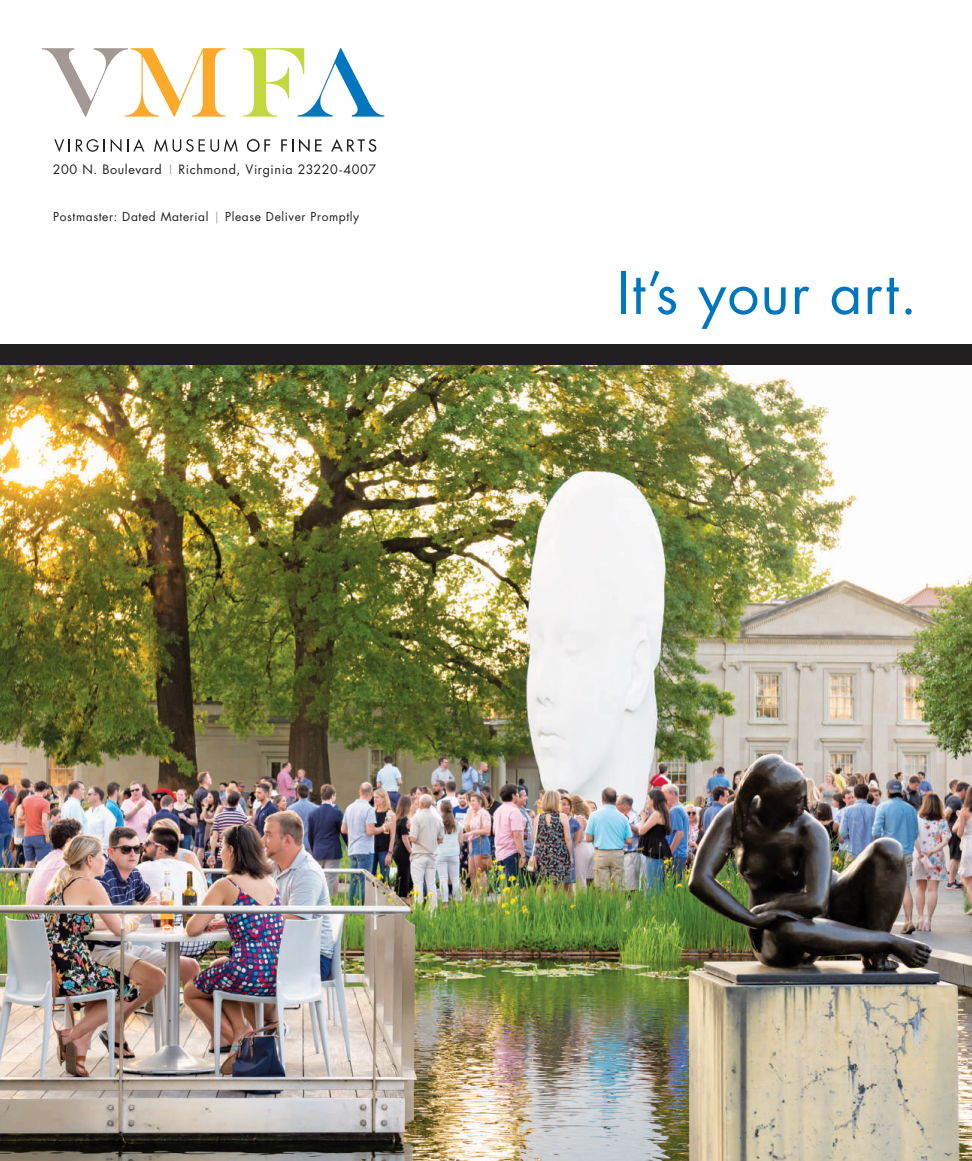
<style>
.page{position:relative;width:972px;height:1161px;background:#fff}
.page>*{position:absolute;margin:0;border:0;box-sizing:border-box;transform-origin:0 0}
.t1{font:56.7px "Futura";letter-spacing:.02em;color:#0076be}
.t2{font:12.6px "Futura Std";letter-spacing:.045em;color:#231f20}
.t3{font:12px "Futura Std";letter-spacing:.05em;color:#231f20}
.s1{color:#a8a9ad}
</style>
<div class="page">
<svg style="left:54px;top:139px;width:16px;height:13px"></svg>
<svg style="left:76px;top:139px;width:29px;height:13px"></svg>
<svg style="left:111px;top:139px;width:33px;height:13px"></svg>
<svg style="left:154px;top:139px;width:84px;height:13px"></svg>
<svg style="left:247px;top:139px;width:23px;height:13px"></svg>
<svg style="left:281px;top:139px;width:41px;height:13px"></svg>
<svg style="left:331px;top:139px;width:45px;height:13px"></svg>
<svg style="left:243px;top:48px;width:141px;height:69px"></svg>
<svg style="left:42px;top:48px;width:184px;height:69px"></svg>
<div style="left:0;top:344px;width:972px;height:22px;background:#231f20"></div>
<img style="left:0;top:366px;width:972px;height:795px">
<p class="t2" style="left:53px;top:161px;width:325px">200 N. Boulevard <span class="s1">I</span> Richmond, Virginia 23220-4007</p>
<p class="t3" style="left:53px;top:208px;width:307px">Postmaster: Dated Material <span class="s1">|</span> Please Deliver Promptly</p>
<h1 class="t1" style="left:617px;top:254px;width:302px">It’s your art.</h1>
</div>
